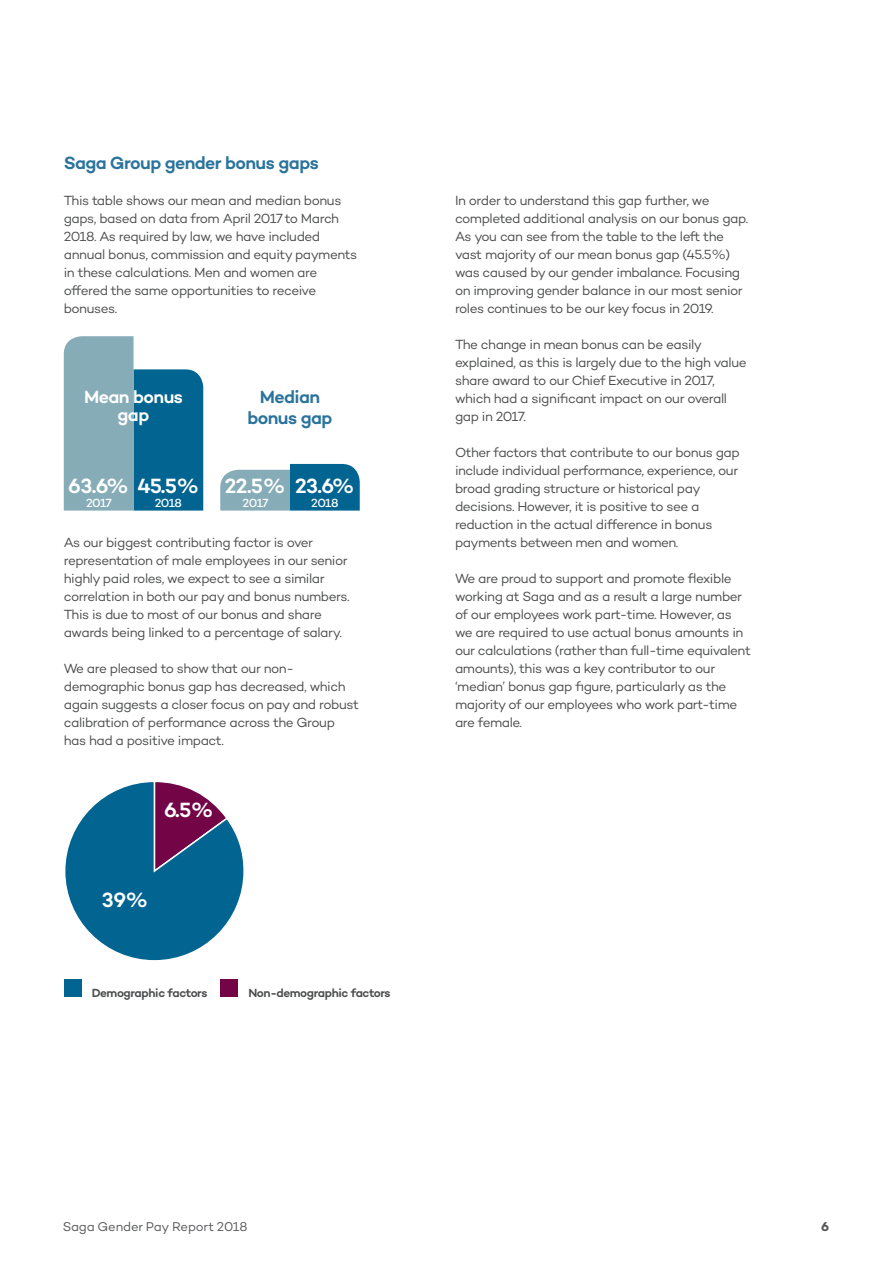
<style>
.page{position:relative;width:893px;height:1263px;background:#fff}
.page>*{position:absolute;margin:0;border:0;box-sizing:border-box;transform-origin:0 0}
.Paragraph_Style_1{font:600 21px "Campton";letter-spacing:-.03em;color:#fff}
.PN_Body_copy{font:600 18px "Campton";letter-spacing:-.035em;color:#2a739c}
.Paragraph_Style_1-2{font:600 18px/21px "Campton";letter-spacing:-.03em;color:#2a739c;text-align:center}
.Paragraph_Style_1-3{font:600 18px/18px "Campton";letter-spacing:-.03em;color:#fff;text-align:center}
.PN_Body_copy-2{font:13.5px/18px "Campton";letter-spacing:-.035em;color:#4b4c4d}
.t1{font:12.9px "Campton";letter-spacing:-.015em;color:#57585a}
.t2{font:700 12.9px "Campton";color:#57585a}
.Paragraph_Style_1-4{font:600 12px "Campton";letter-spacing:-.04em;color:#4b4c4d}
.PN_Body_copy-3{font:500 12px "Campton";letter-spacing:-.045em;color:#fff}
</style>
<div class="page">
<svg style="left:65px;top:782px;width:179px;height:179px"></svg>
<div style="left:64px;top:979px;width:18px;height:18px;background:#026491"></div>
<div style="left:220px;top:979px;width:18px;height:18px;background:#730546"></div>
<svg style="left:64px;top:336px;width:139px;height:175px;background:#5e97af"></svg>
<svg style="left:220px;top:464px;width:140px;height:47px;background:#5190ab"></svg>
<p class="PN_Body_copy" style="left:64px;top:151px;width:256px">Saga Group gender bonus gaps</p>
<p class="PN_Body_copy-2" style="left:64px;top:191px;width:295px">This table shows our mean and median bonus gaps, based on data from April 2017 to March 2018. As required by law, we have included annual bonus, commission and equity payments in these calculations. Men and women are offered the same opportunities to receive bonuses.</p>
<p class="Paragraph_Style_1-3" style="left:84px;top:387px;width:101px">Mean bonus gap</p>
<p class="Paragraph_Style_1-2" style="left:247px;top:385px;width:87px">Median bonus gap</p>
<p class="Paragraph_Style_1" style="left:68px;top:472px;width:133px">63.6% 45.5%</p>
<p class="Paragraph_Style_1" style="left:295px;top:472px;width:61px">23.6%</p>
<p class="Paragraph_Style_1" style="left:225px;top:472px;width:62px">22.5%</p>
<p class="PN_Body_copy-3" style="left:86px;top:495px;width:27px">2017</p>
<p class="PN_Body_copy-3" style="left:155px;top:495px;width:29px">2018</p>
<p class="PN_Body_copy-3" style="left:243px;top:495px;width:27px">2017</p>
<p class="PN_Body_copy-3" style="left:311px;top:495px;width:29px">2018</p>
<p class="PN_Body_copy-2" style="left:64px;top:533px;width:287px">As our biggest contributing factor is over representation of male employees in our senior highly paid roles, we expect to see a similar correlation in both our pay and bonus numbers.<br>This is due to most of our bonus and share awards being linked to a percentage of salary.</p>
<p class="PN_Body_copy-2" style="left:64px;top:659px;width:297px">We are pleased to show that our non&shy;demographic bonus gap has decreased, which again suggests a closer focus on pay and robust calibration of performance across the Group has had a positive impact.</p>
<p class="Paragraph_Style_1" style="left:164px;top:796px;width:51px">6.5%</p>
<p class="Paragraph_Style_1" style="left:102px;top:886px;width:48px">39%</p>
<p class="Paragraph_Style_1-4" style="left:92px;top:985px;width:117px">Demographic factors</p>
<p class="Paragraph_Style_1-4" style="left:248px;top:985px;width:144px">Non-demographic factors</p>
<p class="PN_Body_copy-2" style="left:455px;top:191px;width:295px">In order to understand this gap further, we completed additional analysis on our bonus gap.<br>As you can see from the table to the left the vast majority of our mean bonus gap (45.5%) was caused by our gender imbalance. Focusing on improving gender balance in our most senior roles continues to be our key focus in 2019.</p>
<p class="PN_Body_copy-2" style="left:455px;top:335px;width:293px">The change in mean bonus can be easily explained, as this is largely due to the high value share award to our Chief Executive in 2017, which had a significant impact on our overall gap in 2017.</p>
<p class="PN_Body_copy-2" style="left:455px;top:443px;width:286px">Other factors that contribute to our bonus gap include individual performance, experience, our broad grading structure or historical pay decisions. However, it is positive to see a reduction in the actual difference in bonus payments between men and women.</p>
<p class="PN_Body_copy-2" style="left:455px;top:569px;width:297px">We are proud to support and promote flexible working at Saga and as a result a large number of our employees work part-time. However, as we are required to use actual bonus amounts in our calculations (rather than full-time equivalent amounts), this was a key contributor to our ‘median’ bonus gap figure, particularly as the majority of our employees who work part-time are female.</p>
<p class="t1" style="left:63px;top:1219px;width:186px">Saga Gender Pay Report 2018</p>
<p class="t2" style="left:821px;top:1219px;width:9px">6</p>
</div>
